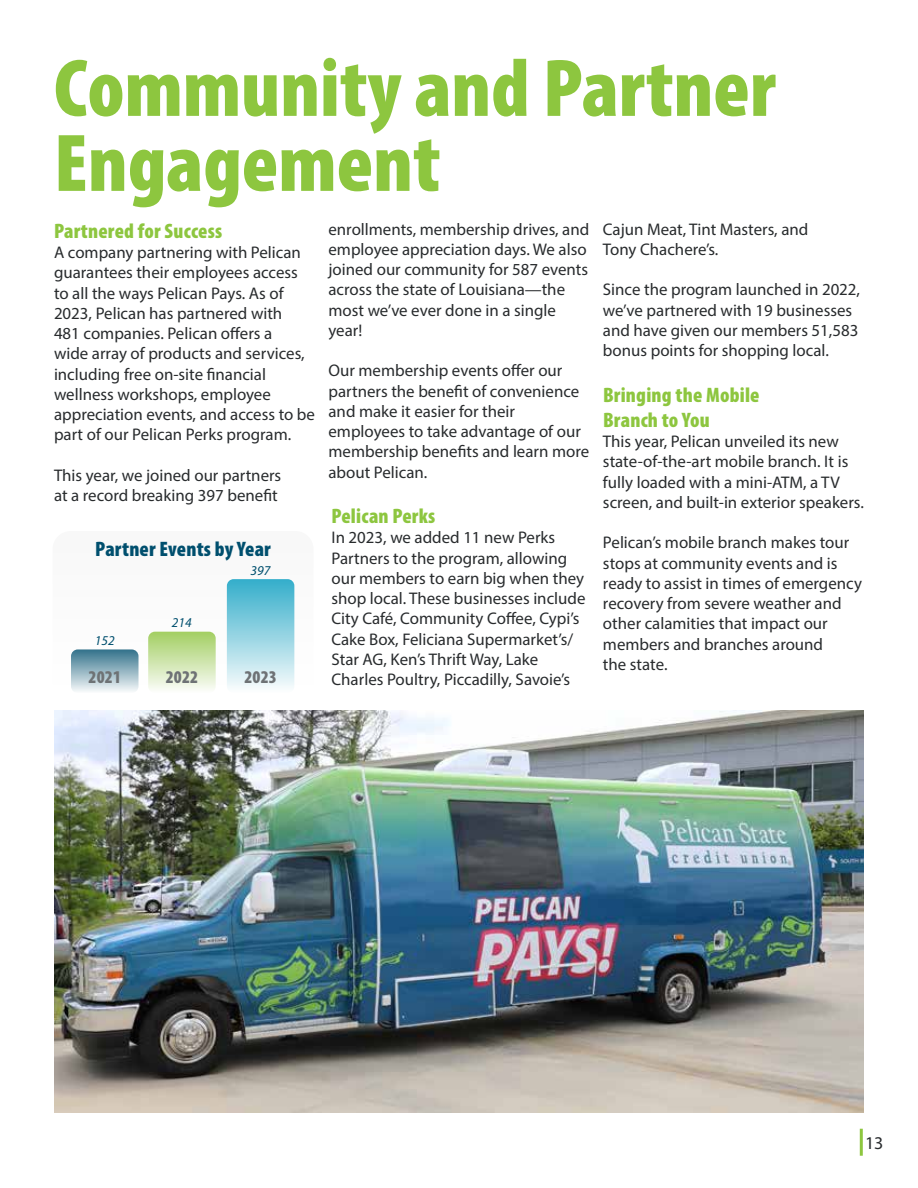
<style>
.page{position:relative;width:918px;height:1188px;background:#fff}
.page>*{position:absolute;margin:0;border:0;box-sizing:border-box;transform-origin:0 0}
.t1{font:900 condensed 82.5px/75px "Myriad Pro";color:#8dc63f}
.t2{font:900 condensed 21px/25.2px "Myriad Pro";letter-spacing:.01em;color:#8dc63f}
.t3{font:900 condensed 21px "Myriad Pro";letter-spacing:.01em;color:#004f6e}
.t4{font:900 condensed 18px "Myriad Pro";letter-spacing:.01em;color:#6e7275}
.t5{font:18px "Myriad Pro";color:#282b2d}
.t6{font:16.8px/20.2px "Myriad Pro";color:#282b2d}
.t7{font:italic 13.5px "Myriad Pro";color:#004f6e}
</style>
<div class="page">
<hr style="left:860px;top:1129px;width:3px;height:27px;background:#8dc63f">
<svg style="left:72px;top:579px;width:223px;height:100px"></svg>
<div style="left:71px;top:649px;width:68px;height:44px;background:linear-gradient(to bottom,#32718a,#f5f8f9);border-radius:7px"></div>
<div style="left:148px;top:632px;width:68px;height:61px;background:linear-gradient(to bottom,#a3ce63,#fcfdfb);border-radius:7px"></div>
<div style="left:227px;top:579px;width:67px;height:114px;background:linear-gradient(to bottom,#33adca,#fafcfd);border-radius:7px"></div>
<img style="left:54px;top:711px;width:810px;height:401px">
<h1 class="t1" style="left:54px;top:49px;width:723px">Community and Partner<br>Engagement</h1>
<p class="t2" style="left:54px;top:218px;width:170px">Partnered for Success</p>
<p class="t6" style="left:54px;top:242px;width:263px">A company partnering with Pelican guarantees their employees access to all the ways Pelican Pays. As of 2023, Pelican has partnered with<br>481 companies. Pelican offers a<br>wide array of products and services, including free on-site financial wellness workshops, employee appreciation events, and access to be part of our Pelican Perks program.</p>
<p class="t6" style="left:54px;top:465px;width:229px">This year, we joined our partners at a record breaking 397 benefit</p>
<p class="t3" style="left:95px;top:535px;width:177px">Partner Events by Year</p>
<p class="t7" style="left:95px;top:632px;width:21px">152</p>
<p class="t4" style="left:89px;top:665px;width:34px">2021</p>
<p class="t7" style="left:172px;top:614px;width:21px">214</p>
<p class="t7" style="left:251px;top:562px;width:21px">397</p>
<p class="t4" style="left:166px;top:665px;width:34px">2022</p>
<p class="t4" style="left:244px;top:665px;width:34px">2023</p>
<p class="t6" style="left:329px;top:219px;width:262px">enrollments, membership drives, and employee appreciation days. We also joined our community for 587 events across the state of Louisiana—the most we’ve ever done in a single year!</p>
<p class="t6" style="left:329px;top:360px;width:262px">Our membership events offer our partners the benefit of convenience and make it easier for their employees to take advantage of our membership benefits and learn more about Pelican.</p>
<p class="t2" style="left:332px;top:503px;width:105px">Pelican Perks</p>
<p class="t6" style="left:331px;top:527px;width:255px">In 2023, we added 11 new Perks Partners to the program, allowing our members to earn big when they shop local. These businesses include City Café, Community Coffee, Cypi’s Cake Box, Feliciana Supermarket’s/ Star AG, Ken’s Thrift Way, Lake Charles Poultry, Piccadilly, Savoie’s</p>
<p class="t6" style="left:603px;top:219px;width:207px">Cajun Meat, Tint Masters, and<br>Tony Chachere’s.</p>
<p class="t6" style="left:603px;top:279px;width:259px">Since the program launched in 2022, we’ve partnered with 19 businesses and have given our members 51,583 bonus points for shopping local.</p>
<p class="t2" style="left:603px;top:381px;width:158px">Bringing the Mobile<br>Branch to You</p>
<p class="t6" style="left:603px;top:431px;width:261px">This year, Pelican unveiled its new state-of-the-art mobile branch. It is fully loaded with a mini-ATM, a TV screen, and built-in exterior speakers.</p>
<p class="t6" style="left:603px;top:532px;width:261px">Pelican’s mobile branch makes tour stops at community events and is ready to assist in times of emergency recovery from severe weather and other calamities that impact our members and branches around<br>the state.</p>
<p class="t5" style="left:865px;top:1132px;width:20px">13</p>
</div>
